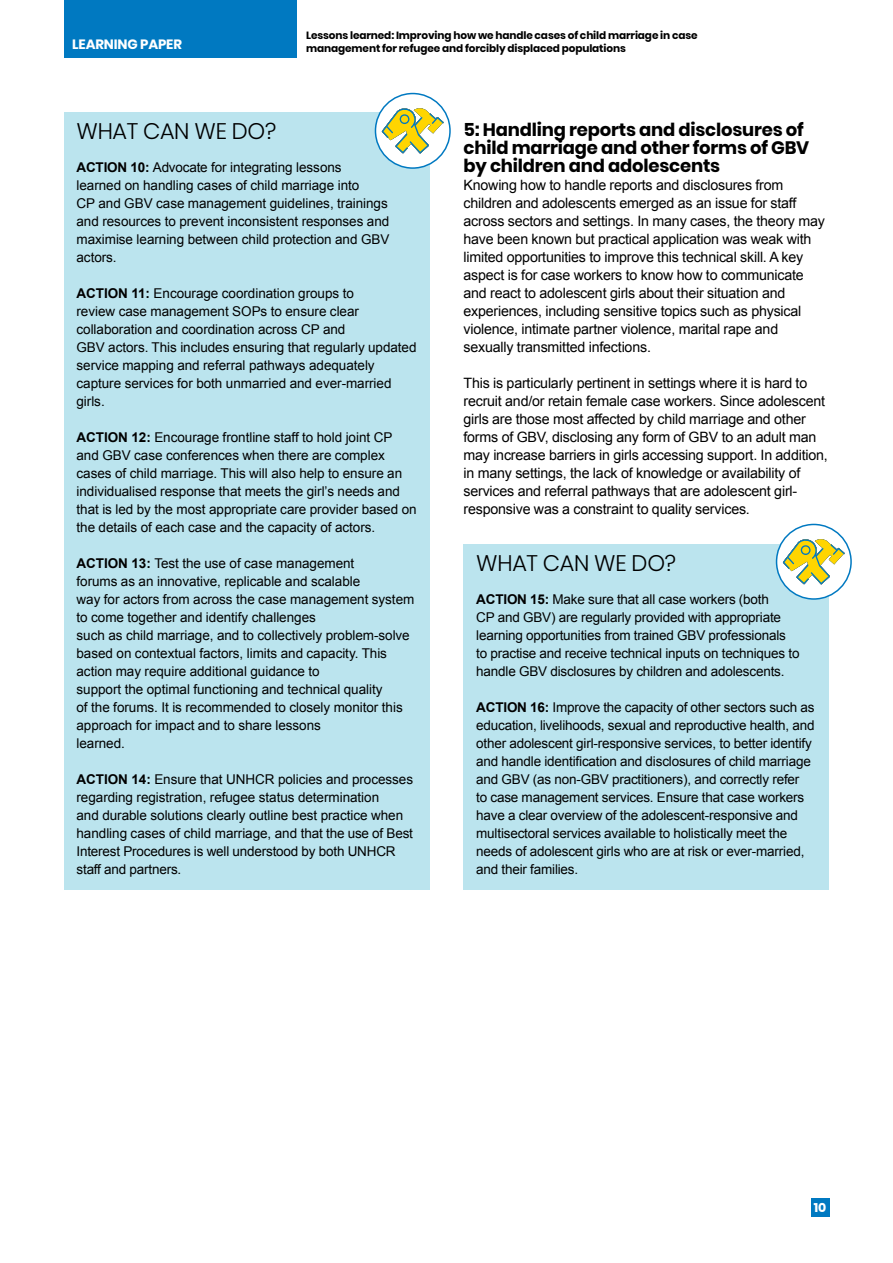
<style>
.page{position:relative;width:893px;height:1263px;background:#fff}
.page>*{position:absolute;margin:0;border:0;box-sizing:border-box;transform-origin:0 0}
.t1{font:300 22.5px "Poppins";letter-spacing:-.015em;color:#000}
.t2{font:700 18px/18px "Poppins";letter-spacing:-.01em;color:#000}
.t3{font:14.25px/18px "Arial";letter-spacing:-.015em;color:#000}
.t4{font:13.5px/18px "Arial";letter-spacing:-.005em;color:#000}
.t5{font:700 13.5px "Poppins";letter-spacing:-.01em;color:#fff}
.t6{font:700 12.6px "Poppins";color:#fff}
.t7{font:700 10.5px "Poppins";letter-spacing:-.01em;color:#000}
.s1{font-weight:700}
</style>
<div class="page">
<div style="left:811px;top:1198px;width:18px;height:18px;background:#0079c1"></div>
<div style="left:64px;top:0;width:232px;height:57px;background:#0079c1"></div>
<div style="left:64px;top:112px;width:365px;height:40px;background:#bbe4ee"></div>
<div style="left:64px;top:149px;width:365px;height:129px;background:#bbe4ee"></div>
<div style="left:64px;top:275px;width:365px;height:147px;background:#bbe4ee"></div>
<div style="left:64px;top:419px;width:365px;height:129px;background:#bbe4ee"></div>
<div style="left:64px;top:545px;width:365px;height:219px;background:#bbe4ee"></div>
<div style="left:64px;top:761px;width:365px;height:129px;background:#bbe4ee"></div>
<div style="left:463px;top:544px;width:366px;height:40px;background:#bbe4ee"></div>
<div style="left:463px;top:581px;width:366px;height:111px;background:#bbe4ee"></div>
<div style="left:463px;top:689px;width:366px;height:201px;background:#bbe4ee"></div>
<div style="left:375px;top:94px;width:75px;height:74px;background:#fff;border-radius:50%"></div>
<svg style="left:382px;top:107px;width:62px;height:46px"></svg>
<div style="left:375px;top:93px;width:76px;height:76px;border:2px solid #0079c1;border-radius:50%"></div>
<div style="left:776px;top:524px;width:75px;height:75px;background:#fff;border-radius:50%"></div>
<svg style="left:783px;top:538px;width:62px;height:46px"></svg>
<div style="left:776px;top:524px;width:76px;height:76px;border:2px solid #0079c1;border-radius:50%"></div>
<p class="t7" style="left:306px;top:29px;width:393px">Lessons learned: Improving how we handle cases of child marriage in case</p>
<p class="t5" style="left:72px;top:36px;width:111px">LEARNING PAPER</p>
<p class="t7" style="left:306px;top:42px;width:321px">management for refugee and forcibly displaced populations</p>
<h1 class="t1" style="left:77px;top:118px;width:201px">WHAT CAN WE DO?</h1>
<p class="t4" style="left:77px;top:158px;width:314px"><span class="s1">ACTION 10:</span> Advocate for integrating lessons learned on handling cases of child marriage into<br>CP and GBV case management guidelines, trainings and resources to prevent inconsistent responses and maximise learning between child protection and GBV actors.</p>
<p class="t4" style="left:77px;top:284px;width:342px"><span class="s1">ACTION 11:</span> Encourage coordination groups to<br>review case management SOPs to ensure clear collaboration and coordination across CP and<br>GBV actors. This includes ensuring that regularly updated service mapping and referral pathways adequately capture services for both unmarried and ever-married girls.</p>
<p class="t4" style="left:77px;top:428px;width:342px"><span class="s1">ACTION 12:</span> Encourage frontline staff to hold joint CP and GBV case conferences when there are complex cases of child marriage. This will also help to ensure an individualised response that meets the girl’s needs and that is led by the most appropriate care provider based on the details of each case and the capacity of actors.</p>
<p class="t4" style="left:77px;top:554px;width:339px"><span class="s1">ACTION 13:</span> Test the use of case management<br>forums as an innovative, replicable and scalable<br>way for actors from across the case management system to come together and identify challenges<br>such as child marriage, and to collectively problem-solve based on contextual factors, limits and capacity. This action may require additional guidance to<br>support the optimal functioning and technical quality<br>of the forums. It is recommended to closely monitor this approach for impact and to share lessons<br>learned.</p>
<p class="t4" style="left:77px;top:770px;width:338px"><span class="s1">ACTION 14:</span> Ensure that UNHCR policies and processes regarding registration, refugee status determination<br>and durable solutions clearly outline best practice when handling cases of child marriage, and that the use of Best Interest Procedures is well understood by both UNHCR staff and partners.</p>
<h2 class="t2" style="left:463px;top:121px;width:347px">5: Handling reports and disclosures of child marriage and other forms of GBV by children and adolescents</h2>
<p class="t3" style="left:463px;top:176px;width:363px">Knowing how to handle reports and disclosures from children and adolescents emerged as an issue for staff across sectors and settings. In many cases, the theory may have been known but practical application was weak with limited opportunities to improve this technical skill. A key aspect is for case workers to know how to communicate and react to adolescent girls about their situation and experiences, including sensitive topics such as physical violence, intimate partner violence, marital rape and sexually transmitted infections.</p>
<p class="t3" style="left:463px;top:374px;width:366px">This is particularly pertinent in settings where it is hard to recruit and/or retain female case workers. Since adolescent girls are those most affected by child marriage and other forms of GBV, disclosing any form of GBV to an adult man may increase barriers in girls accessing support. In addition, in many settings, the lack of knowledge or availability of services and referral pathways that are adolescent girl&shy;responsive was a constraint to quality services.</p>
<h1 class="t1" style="left:476px;top:550px;width:201px">WHAT CAN WE DO?</h1>
<p class="t4" style="left:476px;top:590px;width:325px"><span class="s1">ACTION 15:</span> Make sure that all case workers (both<br>CP and GBV) are regularly provided with appropriate learning opportunities from trained GBV professionals to practise and receive technical inputs on techniques to handle GBV disclosures by children and adolescents.</p>
<p class="t4" style="left:476px;top:698px;width:340px"><span class="s1">ACTION 16:</span> Improve the capacity of other sectors such as education, livelihoods, sexual and reproductive health, and other adolescent girl-responsive services, to better identify and handle identification and disclosures of child marriage and GBV (as non-GBV practitioners), and correctly refer<br>to case management services. Ensure that case workers have a clear overview of the adolescent-responsive and multisectoral services available to holistically meet the needs of adolescent girls who are at risk or ever-married, and their families.</p>
<p class="t6" style="left:814px;top:1200px;width:14px">10</p>
</div>
